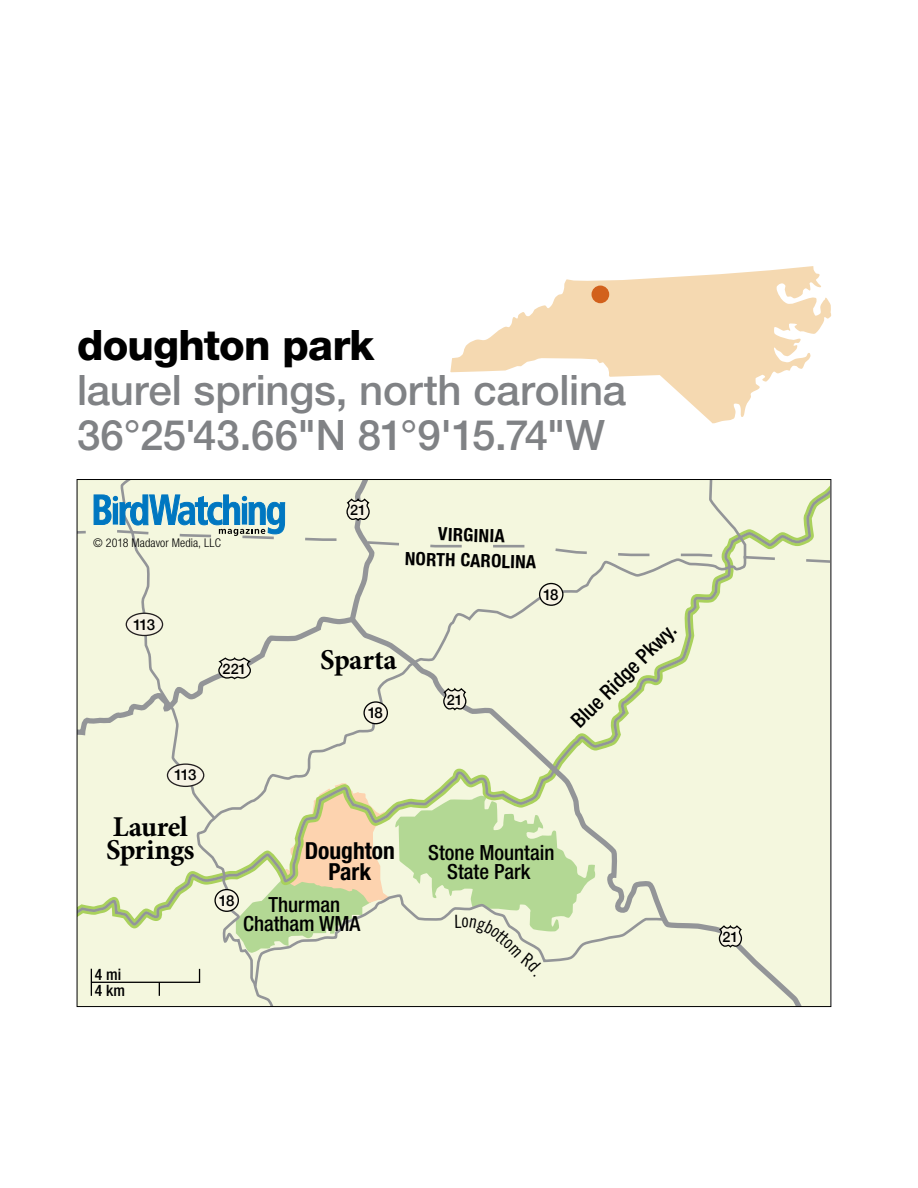
<style>
.page{position:relative;width:918px;height:1188px;background:#fff}
.page>*{position:absolute;margin:0;border:0;box-sizing:border-box;transform-origin:0 0}
.t1{font:500 42px/45px "Helvetica Neue LT Std";letter-spacing:-.005em;color:#808285}
.t2{font:800 42px "Helvetica Neue LT Std";letter-spacing:-.02em;color:#000}
.t3{font:700 28.8px/23.5px "Minion Pro";letter-spacing:-.02em;color:#000}
.t4{font:700 condensed 23.55px/20.9px "Helvetica Neue LT Std";color:#000;text-align:center}
.t5{font:500 condensed 20.85px/18.3px "Helvetica Neue LT Std";color:#000;text-align:center}
.t6{font:700 condensed 18.3px/25.3px "Helvetica Neue LT Std";color:#000;text-align:center}
.t7{font:500 condensed 15.75px/15.8px "Helvetica Neue LT Std";color:#000}
.t8{font:500 15px "Helvetica Neue";letter-spacing:-.11em;color:#000}
.t9{font:500 14.4px "Helvetica Neue";color:#000}
.t10{font:300 condensed 12px "Helvetica Neue LT Std";letter-spacing:.005em;color:#000}
</style>
<div class="page">
<svg style="left:450px;top:266px;width:381px;height:157px;fill:#f5d9b1"></svg>
<div style="left:592px;top:286px;width:17px;height:17px;background:#d2611c;border-radius:50%"></div>
<svg style="left:77px;top:480px;width:753px;height:516px"></svg>
<h1 class="t2" style="left:77px;top:321px;width:299px">doughton park</h1>
<h1 class="t1" style="left:77px;top:368px;width:551px">laurel springs, north carolina<br>36°25'43.66"N 81°9'15.74"W</h1>
<p class="t10" style="left:93px;top:536px;width:129px">© 2018 Madavor Media, LLC</p>
<p class="t8" style="left:133px;top:612px;width:24px">113</p>
<p class="t9" style="left:223px;top:657px;width:26px">221</p>
<p class="t9" style="left:350px;top:499px;width:17px">21</p>
<p class="t6" style="left:406px;top:520px;width:133px;rotate:2deg">VIRGINIA<br>NORTH CAROLINA</p>
<p class="t8" style="left:543px;top:582px;width:17px">18</p>
<h2 class="t3" style="left:320px;top:648px;width:78px">Sparta</h2>
<p class="t8" style="left:368px;top:701px;width:17px">18</p>
<p class="t9" style="left:447px;top:688px;width:17px">21</p>
<p class="t5" style="left:568px;top:717px;width:140px;rotate:-45deg">Blue Ridge Pkwy.</p>
<p class="t8" style="left:174px;top:763px;width:24px">113</p>
<h2 class="t3" style="left:106px;top:814px;width:90px">Laurel<br>Springs</h2>
<p class="t7" style="left:95px;top:966px;width:32px">4 mi<br>4 km</p>
<p class="t8" style="left:219px;top:888px;width:17px">18</p>
<p class="t4" style="left:305px;top:840px;width:92px">Doughton<br>Park</p>
<p class="t5" style="left:243px;top:896px;width:119px">Thurman<br>Chatham WMA</p>
<p class="t5" style="left:428px;top:844px;width:128px">Stone Mountain<br>State Park</p>
<p class="t9" style="left:722px;top:925px;width:17px">21</p>
</div>
